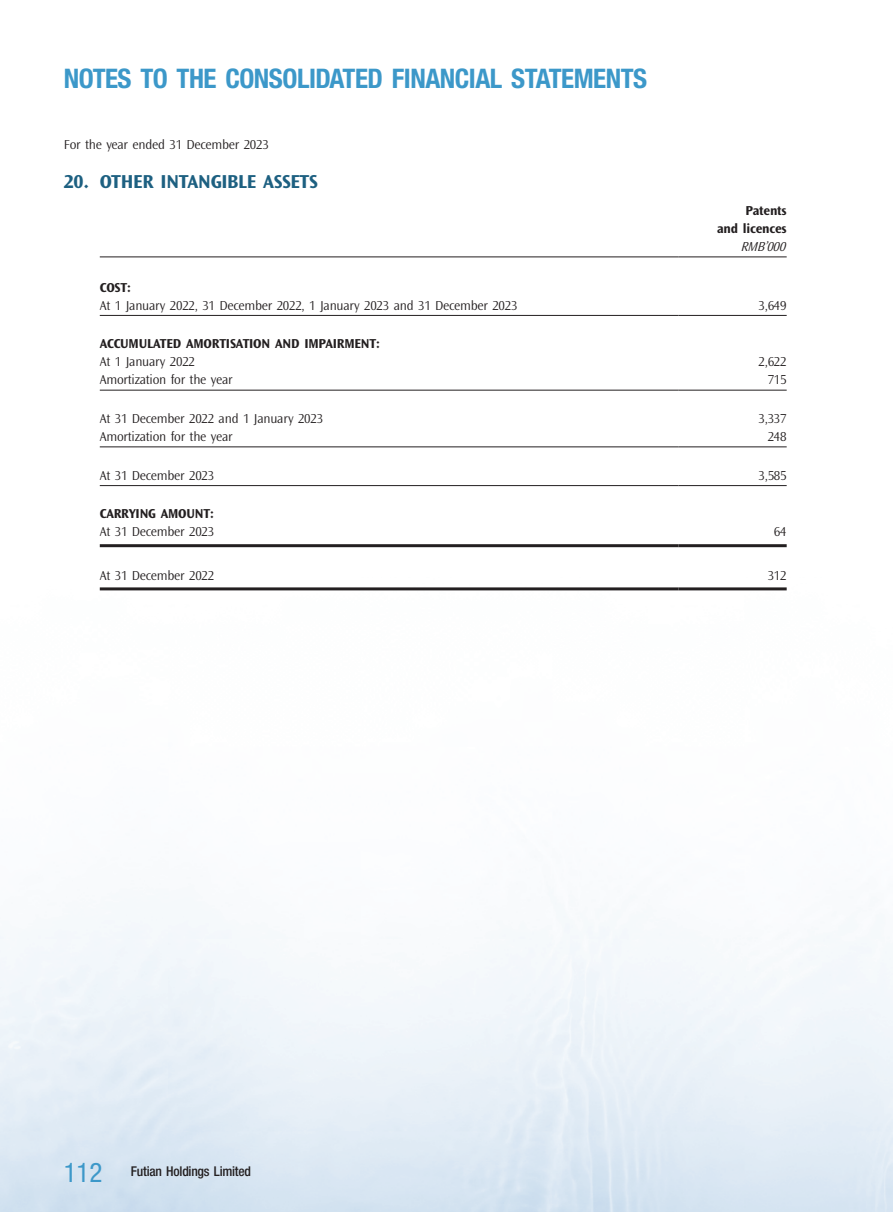
<style>
.page{position:relative;width:893px;height:1212px;background:#fff}
.page>*{position:absolute;margin:0;border:0;box-sizing:border-box;transform-origin:0 0}
.t1{font:700 condensed 27px "Helvetica Neue LT Std";letter-spacing:-.02em;color:#3c98c9}
.t2{font:condensed 27px "Helvetica Neue LT Std";color:#3c98c9}
._03_H1{font:700 19.5px "Ocean Sans Std";letter-spacing:-.015em;color:#1d6081}
._15_Table_Stub{font:300 13.5px "Ocean Sans Std";letter-spacing:-.02em;color:#231f20}
._15_Table_Stub-2{font:700 13.5px "Ocean Sans Std";letter-spacing:-.015em;color:#231f20}
._11_P0{font:300 13.5px "Ocean Sans Std";letter-spacing:-.02em;color:#231f20}
.t3{font:500 condensed 13.5px "Helvetica Neue LT Std";letter-spacing:-.02em;color:#231f20}
._11_P0-2{font:700 13.5px/18px "Ocean Sans Std";letter-spacing:-.015em;color:#231f20;text-align:right}
._11_P0-3{font:italic 300 13.5px "Ocean Sans Std";color:#231f20}
</style>
<div class="page">
<hr style="left:100px;top:256px;width:579px;height:1px;background:#231f20">
<hr style="left:679px;top:256px;width:108px;height:1px;background:#231f20">
<hr style="left:100px;top:315px;width:579px;height:1px;background:#231f20">
<hr style="left:679px;top:315px;width:108px;height:1px;background:#231f20">
<hr style="left:100px;top:390px;width:579px;height:1px;background:#231f20">
<hr style="left:679px;top:390px;width:108px;height:1px;background:#231f20">
<hr style="left:100px;top:446px;width:579px;height:1px;background:#231f20">
<hr style="left:679px;top:446px;width:108px;height:1px;background:#231f20">
<hr style="left:100px;top:485px;width:579px;height:1px;background:#231f20">
<hr style="left:679px;top:485px;width:108px;height:1px;background:#231f20">
<hr style="left:100px;top:544px;width:579px;height:3px;background:#231f20">
<hr style="left:679px;top:544px;width:108px;height:3px;background:#231f20">
<hr style="left:100px;top:587px;width:579px;height:3px;background:#231f20">
<hr style="left:679px;top:587px;width:108px;height:3px;background:#231f20">
<h1 class="t1" style="left:64px;top:62px;width:585px">NOTES TO THE CONSOLIDATED FINANCIAL STATEMENTS</h1>
<p class="_15_Table_Stub" style="left:64px;top:137px;width:207px">For the year ended 31 December 2023</p>
<p class="_03_H1" style="left:64px;top:170px;width:256px">20. OTHER INTANGIBLE ASSETS</p>
<p class="_11_P0-2" style="left:717px;top:202px;width:71px">Patents<br>and licences</p>
<p class="_11_P0-3" style="left:740px;top:239px;width:50px">RMB’000</p>
<p class="_15_Table_Stub-2" style="left:100px;top:280px;width:33px">COST:</p>
<p class="_15_Table_Stub" style="left:100px;top:298px;width:419px">At 1 January 2022, 31 December 2022, 1 January 2023 and 31 December 2023</p>
<p class="_11_P0" style="left:758px;top:298px;width:30px">3,649</p>
<p class="_15_Table_Stub-2" style="left:100px;top:336px;width:282px">ACCUMULATED AMORTISATION AND IMPAIRMENT:</p>
<p class="_15_Table_Stub" style="left:100px;top:354px;width:97px">At 1 January 2022</p>
<p class="_11_P0" style="left:758px;top:354px;width:30px">2,622</p>
<p class="_15_Table_Stub" style="left:100px;top:372px;width:134px">Amortization for the year</p>
<p class="_11_P0" style="left:768px;top:372px;width:20px">715</p>
<p class="_15_Table_Stub" style="left:100px;top:411px;width:225px">At 31 December 2022 and 1 January 2023</p>
<p class="_11_P0" style="left:758px;top:411px;width:30px">3,337</p>
<p class="_15_Table_Stub" style="left:100px;top:429px;width:134px">Amortization for the year</p>
<p class="_11_P0" style="left:768px;top:429px;width:20px">248</p>
<p class="_15_Table_Stub" style="left:100px;top:468px;width:116px">At 31 December 2023</p>
<p class="_11_P0" style="left:758px;top:468px;width:30px">3,585</p>
<p class="_15_Table_Stub-2" style="left:100px;top:506px;width:116px">CARRYING AMOUNT:</p>
<p class="_15_Table_Stub" style="left:100px;top:524px;width:116px">At 31 December 2023</p>
<p class="_11_P0" style="left:774px;top:524px;width:14px">64</p>
<p class="_15_Table_Stub" style="left:100px;top:568px;width:116px">At 31 December 2022</p>
<p class="_11_P0" style="left:768px;top:568px;width:20px">312</p>
<h1 class="t2" style="left:64px;top:1157px;width:40px">112</h1>
<p class="t3" style="left:131px;top:1163px;width:122px">Futian Holdings Limited</p>
</div>
